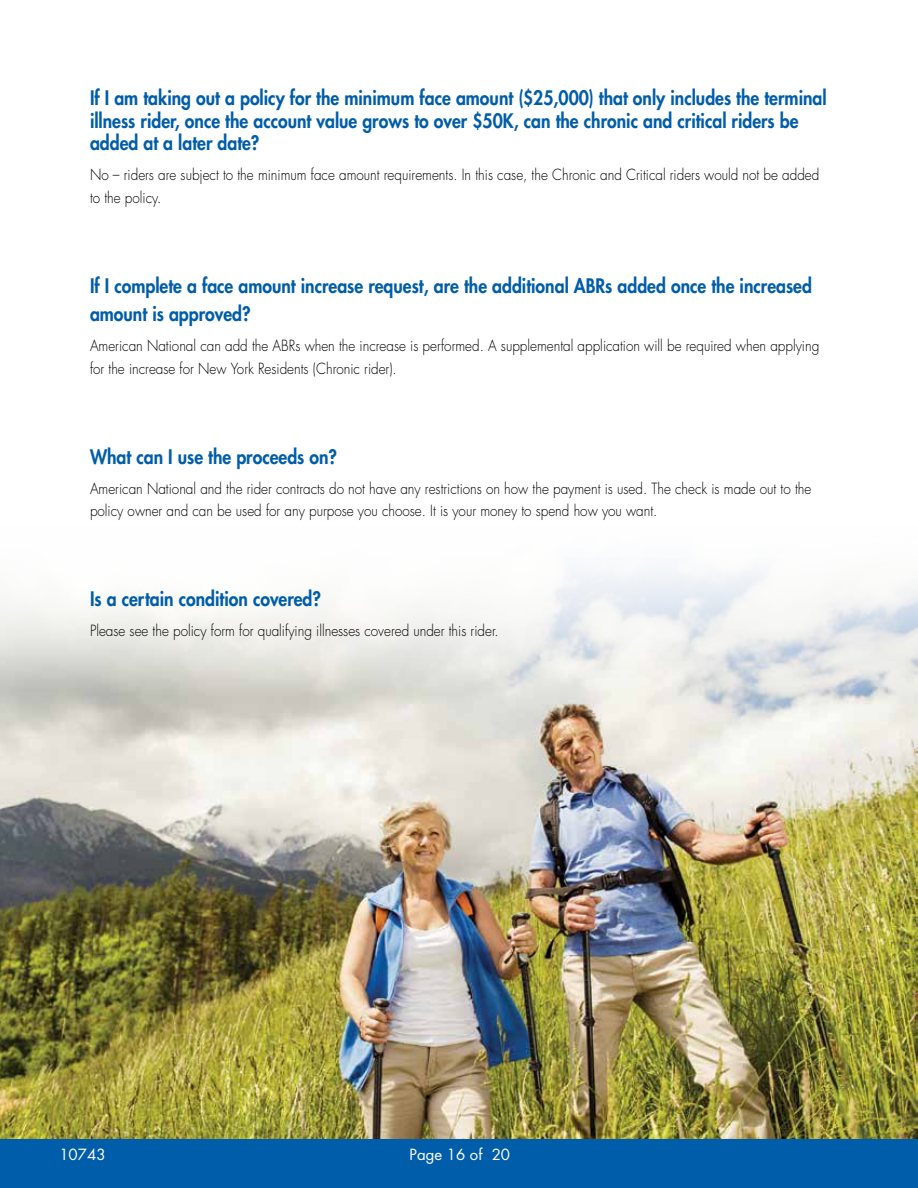
<style>
.page{position:relative;width:918px;height:1188px;background:#fff}
.page>*{position:absolute;margin:0;border:0;box-sizing:border-box;transform-origin:0 0}
.t1{font:800 19.5px/22.5px "Futura";color:#005daa;scale:.9 1}
.t2{font:300 15px/22.5px "Futura";color:#000;scale:.9 1}
.t3{font:15px "Futura";color:#fff}
</style>
<div class="page">
<div style="left:0;top:1139px;width:918px;height:49px;background:#005daa"></div>
<img style="left:0;top:567px;width:918px;height:572px">
<h1 class="t1" style="left:90px;top:87px;width:820px">If I am taking out a policy for the minimum face amount ($25,000) that only includes the terminal illness rider, once the account value grows to over $50K, can the chronic and critical riders be added at a later date?</h1>
<p class="t2" style="left:90px;top:164px;width:812px">No – riders are subject to the minimum face amount requirements. In this case, the Chronic and Critical riders would not be added to the policy.</p>
<h1 class="t1" style="left:90px;top:271px;width:804px;line-height:28.5px">If I complete a face amount increase request, are the additional ABRs added once the increased amount is approved?</h1>
<p class="t2" style="left:90px;top:335px;width:812px">American National can add the ABRs when the increase is performed. A supplemental application will be required when applying for the increase for New York Residents (Chronic rider).</p>
<h1 class="t1" style="left:90px;top:445px;width:276px">What can I use the proceeds on?</h1>
<p class="t2" style="left:90px;top:478px;width:803px">American National and the rider contracts do not have any restrictions on how the payment is used. The check is made out to the policy owner and can be used for any purpose you choose. It is your money to spend how you want.</p>
<h1 class="t1" style="left:90px;top:588px;width:258px">Is a certain condition covered?</h1>
<p class="t2" style="left:90px;top:620px;width:455px">Please see the policy form for qualifying illnesses covered under this rider.</p>
<p class="t3" style="left:59px;top:1145px;width:48px">10743</p>
<p class="t3" style="left:410px;top:1145px;width:102px">Page 16 of 20</p>
</div>
